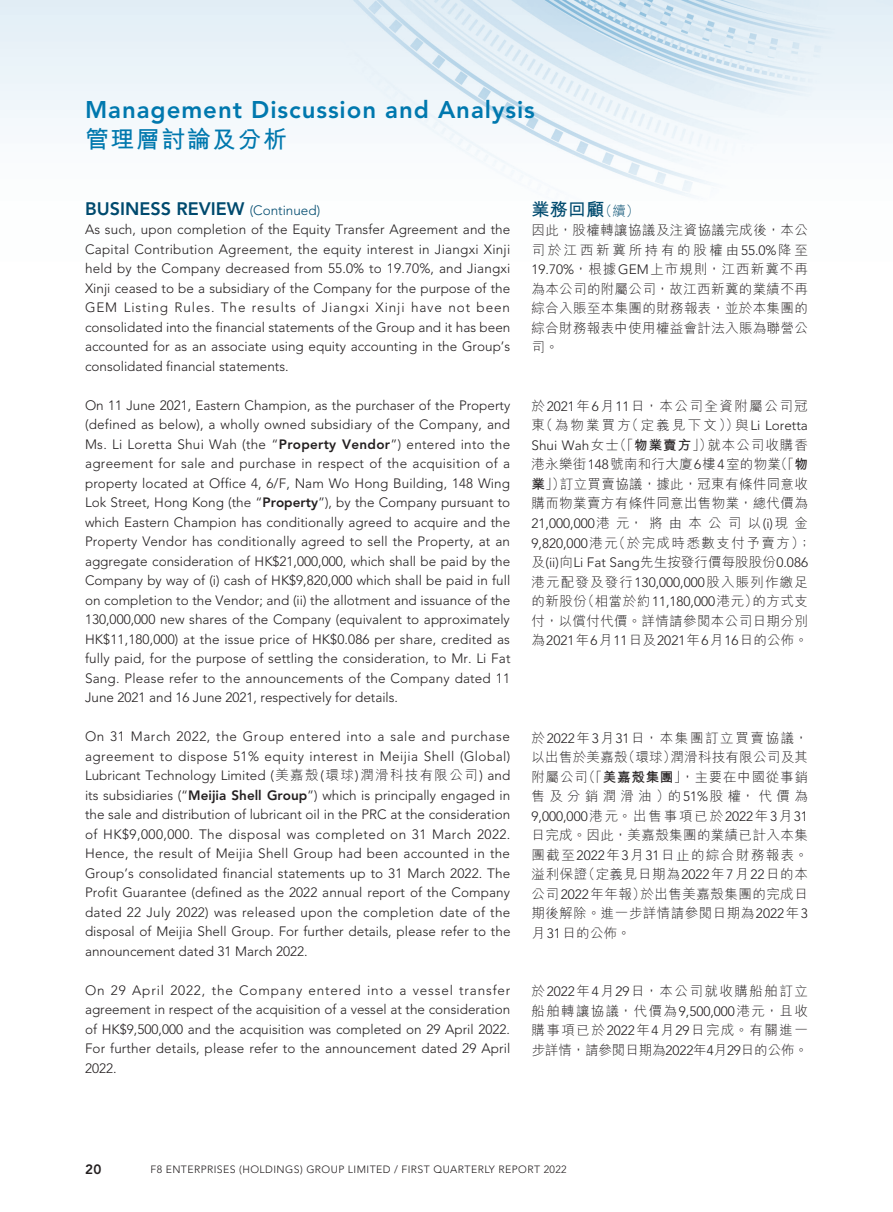
<style>
.page{position:relative;width:893px;height:1212px;background:#fff}
.page>*{position:absolute;margin:0;border:0;box-sizing:border-box;transform-origin:0 0}
.t1{font:800 24px "Avenir LT Std";letter-spacing:.04em;color:#0078ae}
.t2{font:700 24px "M Hei HK";letter-spacing:.06em;color:#0078ae}
._01_H1_E{font:800 18px "Avenir LT Std";color:#004a6e}
._001_H1_C{font:700 18px "M Hei HK";color:#004a6e}
._00_txt_E{font:300 13.5px/19.5px "Avenir LT Std";color:#231f20;text-align:justify}
._000_txt_C{font:300 13.5px/19.5px "M Hei HK";letter-spacing:.035em;color:#231f20;text-align:justify}
.t3{font:800 13.5px "Avenir LT Std";color:#231f20}
.t4{font:300 10.5px "Avenir LT Std";letter-spacing:.04em;color:#231f20}
.s1{font-weight:300;font-size:13.5px}
.s2{font-weight:800}
.s3{font-family:"M Hei HK"}
.s4{font-family:"Avenir LT Std"}
.s5{font-weight:700}
</style>
<div class="page">
<img style="left:0;top:0;width:893px;height:198px">
<p class="t1" style="left:85px;top:95px;width:451px">Management Discussion and Analysis</p>
<p class="t2" style="left:85px;top:121px;width:204px">管理層討論及分析</p>
<p class="_01_H1_E" style="left:85px;top:198px;width:237px">BUSINESS REVIEW <span class="s1">(Continued)</span></p>
<p class="_00_txt_E" style="left:85px;top:220px;width:427px">As such, upon completion of the Equity Transfer Agreement and the Capital Contribution Agreement, the equity interest in Jiangxi Xinji held by the Company decreased from 55.0% to 19.70%, and Jiangxi Xinji ceased to be a subsidiary of the Company for the purpose of the GEM Listing Rules. The results of Jiangxi Xinji have not been consolidated into the financial statements of the Group and it has been accounted for as an associate using equity accounting in the Group’s consolidated financial statements.</p>
<p class="_00_txt_E" style="left:85px;top:395px;width:427px">On 11 June 2021, Eastern Champion, as the purchaser of the Property (defined as below), a wholly owned subsidiary of the Company, and Ms. Li Loretta Shui Wah (the “<span class="s2">Property Vendor</span>”) entered into the agreement for sale and purchase in respect of the acquisition of a property located at Office 4, 6/F, Nam Wo Hong Building, 148 Wing Lok Street, Hong Kong (the “<span class="s2">Property</span>”), by the Company pursuant to which Eastern Champion has conditionally agreed to acquire and the Property Vendor has conditionally agreed to sell the Property, at an aggregate consideration of HK$21,000,000, which shall be paid by the Company by way of (i) cash of HK$9,820,000 which shall be paid in full on completion to the Vendor; and (ii) the allotment and issuance of the 130,000,000 new shares of the Company (equivalent to approximately HK$11,180,000) at the issue price of HK$0.086 per share, credited as fully paid, for the purpose of settling the consideration, to Mr. Li Fat Sang. Please refer to the announcements of the Company dated 11<br>June 2021 and 16 June 2021, respectively for details.</p>
<p class="_00_txt_E" style="left:85px;top:727px;width:427px">On 31 March 2022, the Group entered into a sale and purchase agreement to dispose 51% equity interest in Meijia Shell (Global)<br>Lubricant Technology Limited (<span class="s3">美嘉殼</span>(<span class="s3">環球</span>)<span class="s3">潤滑科技有限公司</span>) and its subsidiaries (“<span class="s2">Meijia Shell Group</span>”) which is principally engaged in the sale and distribution of lubricant oil in the PRC at the consideration of HK$9,000,000. The disposal was completed on 31 March 2022.<br>Hence, the result of Meijia Shell Group had been accounted in the Group’s consolidated financial statements up to 31 March 2022. The Profit Guarantee (defined as the 2022 annual report of the Company dated 22 July 2022) was released upon the completion date of the disposal of Meijia Shell Group. For further details, please refer to the announcement dated 31 March 2022.</p>
<p class="_00_txt_E" style="left:85px;top:980px;width:427px">On 29 April 2022, the Company entered into a vessel transfer agreement in respect of the acquisition of a vessel at the consideration of HK$9,500,000 and the acquisition was completed on 29 April 2022.<br>For further details, please refer to the announcement dated 29 April 2022.</p>
<p class="_001_H1_C" style="left:531px;top:196px;width:109px">業務回顧<span class="s1">（續）</span></p>
<p class="_000_txt_C" style="left:531px;top:221px;width:278px">因此，股權轉讓協議及注資協議完成後，本公司於江西新冀所持有的股權由<span class="s4">55.0%</span>降至<span class="s4">19.70%</span>，根據<span class="s4">GEM</span>上市規則，江西新冀不再為本公司的附屬公司，故江西新冀的業績不再綜合入賬至本集團的財務報表，並於本集團的綜合財務報表中使用權益會計法入賬為聯營公司。</p>
<p class="_000_txt_C" style="left:531px;top:396px;width:281px;text-align:left">於<span class="s4">2021</span>年<span class="s4">6</span>月<span class="s4">11</span>日，本公司全資附屬公司冠東（為物業買方（定義見下文））與<span class="s4">Li Loretta<br>Shui Wah</span>女士（「<span class="s5">物業賣方</span>」）就本公司收購香港永樂街<span class="s4">148</span>號南和行大廈<span class="s4">6</span>樓<span class="s4">4</span>室的物業（「<span class="s5">物業</span>」）訂立買賣協議，據此，冠東有條件同意收購而物業賣方有條件同意出售物業，總代價為<br><span class="s4">21,000,000</span>港元，將由本公司以<span class="s4">(i)</span>現金<br><span class="s4">9,820,000</span>港元（於完成時悉數支付予賣方）；及<span class="s4">(ii)</span>向<span class="s4">Li Fat Sang</span>先生按發行價每股股份<span class="s4">0.086</span>港元配發及發行<span class="s4">130,000,000</span>股入賬列作繳足的新股份（相當於約<span class="s4">11,180,000</span>港元）的方式支付，以償付代價。詳情請參閱本公司日期分別為<span class="s4">2021</span>年<span class="s4">6</span>月<span class="s4">11</span>日及<span class="s4">2021</span>年<span class="s4">6</span>月<span class="s4">16</span>日的公佈。</p>
<p class="_000_txt_C" style="left:531px;top:728px;width:278px">於<span class="s4">2022</span>年<span class="s4">3</span>月<span class="s4">31</span>日，本集團訂立買賣協議，以出售於美嘉殼（環球）潤滑科技有限公司及其附屬公司（「<span class="s5">美嘉殼集團</span>」，主要在中國從事銷售及分銷潤滑油）的<span class="s4">51%</span>股權，代價為<span class="s4">9,000,000</span>港元。出售事項已於<span class="s4">2022</span>年<span class="s4">3</span>月<span class="s4">31</span>日完成。因此，美嘉殼集團的業績已計入本集團截至<span class="s4">2022</span>年<span class="s4">3</span>月<span class="s4">31</span>日止的綜合財務報表。溢利保證（定義見日期為<span class="s4">2022</span>年<span class="s4">7</span>月<span class="s4">22</span>日的本公司<span class="s4">2022</span>年年報）於出售美嘉殼集團的完成日期後解除。進一步詳情請參閱日期為<span class="s4">2022</span>年<span class="s4">3</span>月<span class="s4">31</span>日的公佈。</p>
<p class="_000_txt_C" style="left:531px;top:981px;width:278px">於<span class="s4">2022</span>年<span class="s4">4</span>月<span class="s4">29</span>日，本公司就收購船舶訂立船舶轉讓協議，代價為<span class="s4">9,500,000</span>港元，且收購事項已於<span class="s4">2022</span>年<span class="s4">4</span>月<span class="s4">29</span>日完成。有關進一步詳情，請參閱日期為<span class="s4">2022</span>年<span class="s4">4</span>月<span class="s4">29</span>日的公佈。</p>
<p class="t3" style="left:85px;top:1161px;width:18px">20</p>
<p class="t4" style="left:150px;top:1163px;width:418px">F8 ENTERPRISES (HOLDINGS) GROUP LIMITED / FIRST QUARTERLY REPORT 2022</p>
</div>
